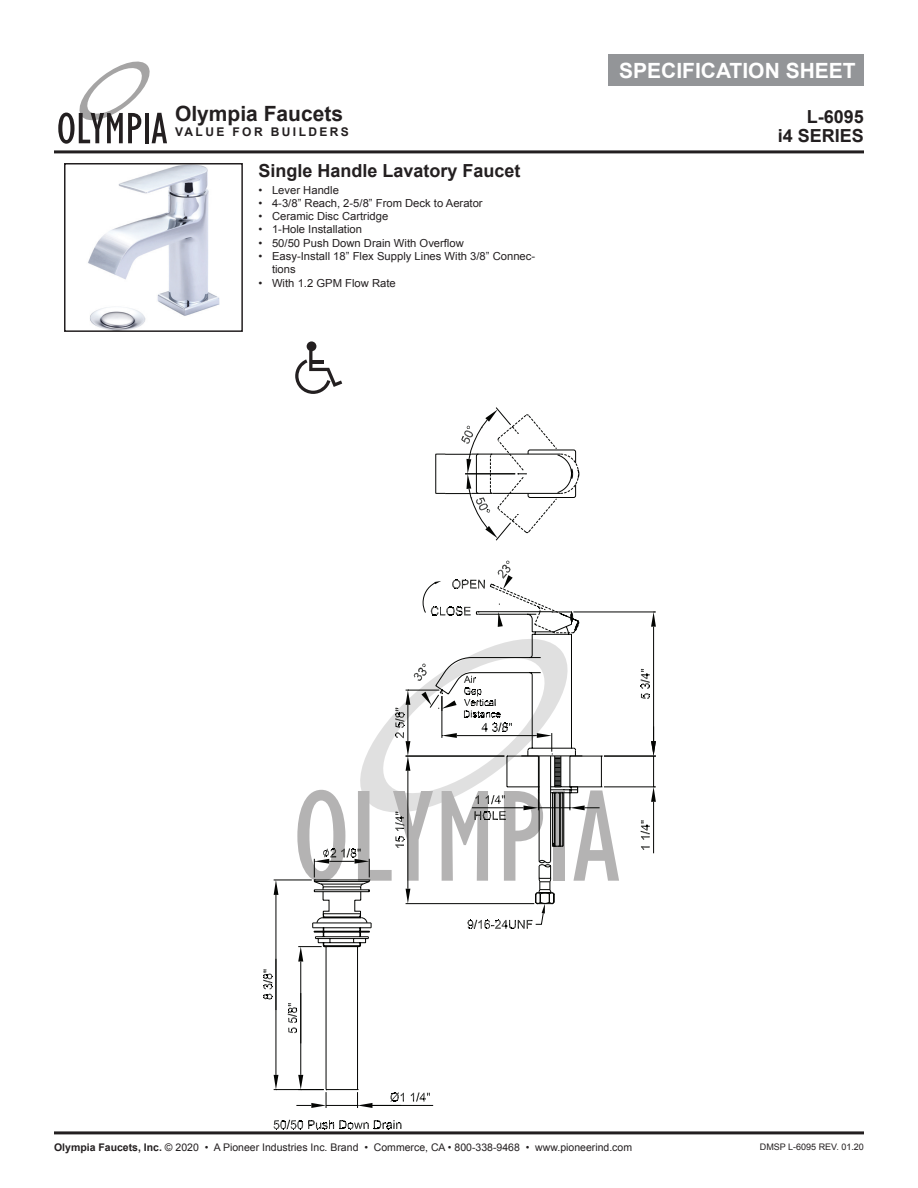
<style>
.page{position:relative;width:918px;height:1188px;background:#fff}
.page>*{position:absolute;margin:0;border:0;box-sizing:border-box;transform-origin:0 0}
.t1{font:700 21px "Arial";color:#fff}
.t2{font:700 21px "Arial";color:#231f20}
.t3{font:700 18px "Arial";color:#231f20}
.t4{font:700 12px "Arial";letter-spacing:.2em;color:#231f20}
.t5{font:11.1px/13.4px "Arial";color:#231f20}
.t6{font:10.5px "Arial";color:#231f20}
.t7{font:9px "Arial";color:#231f20}
.s1{font-weight:700}
</style>
<div class="page">
<hr style="left:604px;top:787px;width:52px;height:1px;background:#040503">
<hr style="left:653px;top:802px;width:1px;height:51px;background:#040503">
<hr style="left:653px;top:756px;width:1px;height:31px;background:#040503">
<svg style="left:641px;top:846px;width:9px;height:4px"></svg>
<svg style="left:641px;top:820px;width:9px;height:20px"></svg>
<svg style="left:651px;top:787px;width:5px;height:15px"></svg>
<hr style="left:604px;top:756px;width:52px;height:1px;background:#040503">
<hr style="left:573px;top:612px;width:83px;height:1px;background:#040503">
<hr style="left:653px;top:627px;width:1px;height:114px;background:#040503">
<svg style="left:651px;top:726px;width:5px;height:30px"></svg>
<svg style="left:641px;top:669px;width:9px;height:30px"></svg>
<svg style="left:651px;top:612px;width:5px;height:15px"></svg>
<svg style="left:435px;top:407px;width:145px;height:134px"></svg>
<hr style="left:274px;top:880px;width:38px;height:1px;background:#040503">
<hr style="left:274px;top:1089px;width:50px;height:1px;background:#040503">
<hr style="left:276px;top:895px;width:1px;height:180px;background:#040503">
<svg style="left:274px;top:880px;width:4px;height:15px"></svg>
<svg style="left:263px;top:969px;width:10px;height:30px"></svg>
<svg style="left:274px;top:1075px;width:4px;height:15px"></svg>
<svg style="left:274px;top:1120px;width:127px;height:10px"></svg>
<svg style="left:288px;top:561px;width:331px;height:547px"></svg>
<svg style="left:58px;top:62px;width:109px;height:82px"></svg>
<div style="left:608px;top:54px;width:256px;height:31px;background:#939598"></div>
<hr style="left:54px;top:150px;width:810px;height:3px;background:#231f20">
<hr style="left:54px;top:1131px;width:810px;height:3px;background:#231f20">
<svg style="left:295px;top:350px;width:47px;height:44px"></svg>
<div style="left:307px;top:341px;width:9px;height:10px;background:#231f20;border-radius:50%"></div>
<img style="left:88px;top:166px;width:132px;height:163px">
<div style="left:64px;top:163px;width:179px;height:169px;border:2px solid #231f20"></div>
<h1 class="t2" style="left:175px;top:100px;width:170px">Olympia Faucets</h1>
<p class="t4" style="left:175px;top:124px;width:175px">VALUE FOR BUILDERS</p>
<h2 class="t3" style="left:259px;top:158px;width:264px">Single Handle Lavatory Faucet</h2>
<p class="t5" style="left:259px;top:183px;width:82px">• Lever Handle</p>
<p class="t5" style="left:259px;top:196px;width:226px">• 4-3/8” Reach, 2-5/8” From Deck to Aerator</p>
<p class="t5" style="left:259px;top:210px;width:131px">• Ceramic Disc Cartridge</p>
<p class="t5" style="left:259px;top:223px;width:105px">• 1-Hole Installation</p>
<p class="t5" style="left:259px;top:236px;width:207px">• 50/50 Push Down Drain With Overflow</p>
<p class="t5" style="left:272px;top:250px;width:265px;text-indent:-14px">• Easy-Install 18” Flex Supply Lines With 3/8” Connec&shy;tions</p>
<p class="t5" style="left:259px;top:276px;width:139px">• With 1.2 GPM Flow Rate</p>
<h1 class="t1" style="left:619px;top:57px;width:238px">SPECIFICATION SHEET</h1>
<h2 class="t3" style="left:807px;top:105px;width:59px">L-6095</h2>
<h2 class="t3" style="left:778px;top:124px;width:88px">i4 SERIES</h2>
<p class="t6" style="left:54px;top:1140px;width:580px"><span class="s1">Olympia Faucets, Inc.</span> © 2020 • A Pioneer Industries Inc. Brand • Commerce, CA • 800-338-9468 • www.pioneerind.com</p>
<p class="t7" style="left:760px;top:1140px;width:106px">DMSP L-6095 REV. 01.20</p>
</div>
